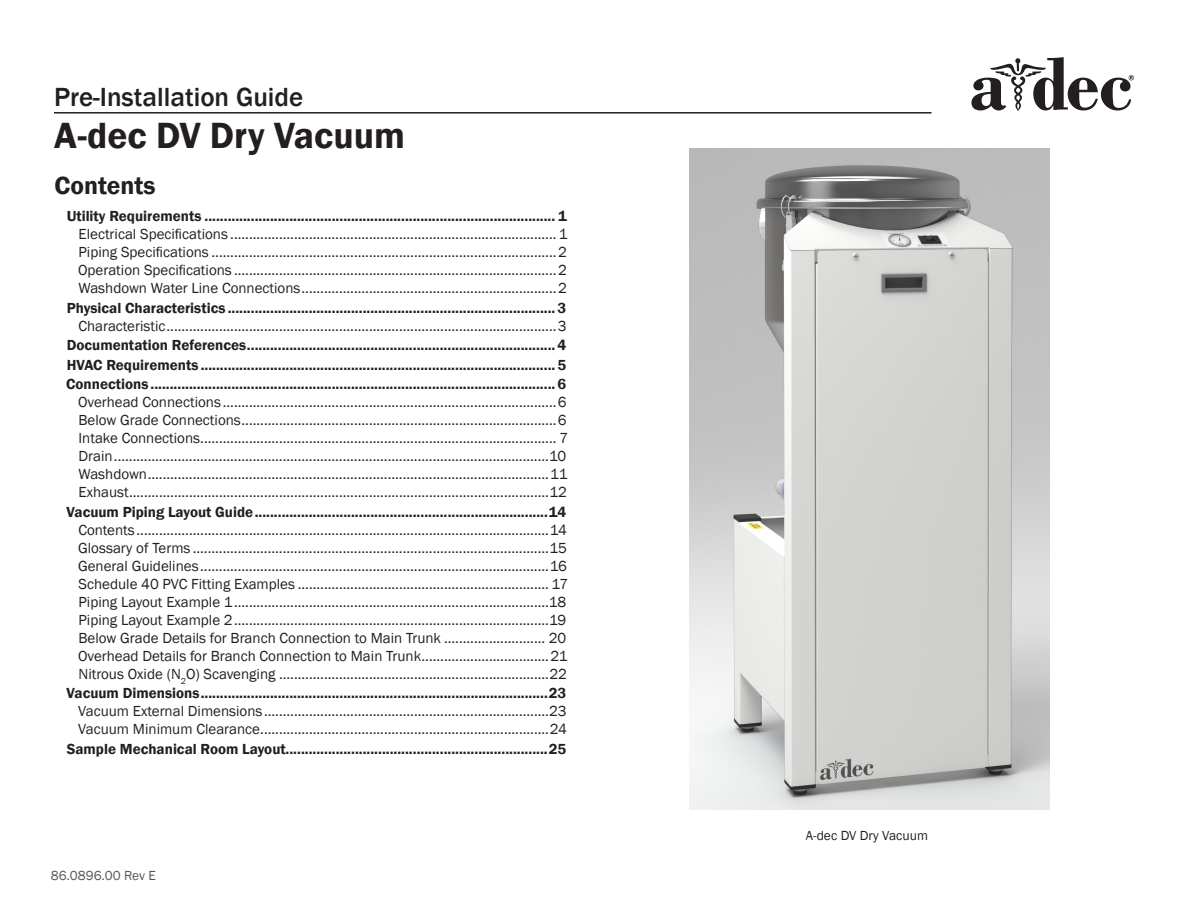
<style>
.page{position:relative;width:1188px;height:918px;background:#fff}
.page>*{position:absolute;margin:0;border:0;box-sizing:border-box;transform-origin:0 0}
.t1{font:600 37.5px "Franklin Gothic";color:#231f20}
.t2{font:500 27px "Franklin Gothic";color:#231f20}
.Heading_1{font:600 25.5px "Franklin Gothic";color:#231f20}
.t3{font:15px/18px "Franklin Gothic";color:#231f20}
.t4{font:600 15px "Franklin Gothic";color:#231f20}
.Callout{font:13.5px "Franklin Gothic";color:#231f20}
.t5{font:13.5px "Franklin Gothic";color:#57585a}
</style>
<div class="page">
<hr style="left:54px;top:112px;width:878px;height:2px;background:#231f20">
<svg style="left:971px;top:57px;width:163px;height:53px"></svg>
<img style="left:689px;top:148px;width:360px;height:662px">
<h2 class="t2" style="left:54px;top:80px;width:251px">Pre-Installation Guide</h2>
<h1 class="t1" style="left:54px;top:112px;width:352px">A-dec DV Dry Vacuum</h1>
<p class="Heading_1" style="left:54px;top:170px;width:103px">Contents</p>
<p class="t4" style="left:67px;top:207px;width:502px">Utility Requirements ........................................................................................... 1</p>
<p class="t3" style="left:79px;top:226px;width:491px">Electrical Specifications ....................................................................................... 1</p>
<p class="t3" style="left:79px;top:244px;width:490px">Piping Specifications ............................................................................................2</p>
<p class="t3" style="left:78px;top:262px;width:490px">Operation Specifications ......................................................................................2</p>
<p class="t3" style="left:78px;top:280px;width:490px">Washdown Water Line Connections....................................................................2</p>
<p class="t4" style="left:67px;top:299px;width:501px">Physical Characteristics .....................................................................................3</p>
<p class="t3" style="left:78px;top:317px;width:490px">Characteristic........................................................................................................3</p>
<p class="t4" style="left:67px;top:336px;width:501px">Documentation References................................................................................4</p>
<p class="t4" style="left:67px;top:356px;width:501px">HVAC Requirements ............................................................................................5</p>
<p class="t4" style="left:66px;top:375px;width:501px">Connections .........................................................................................................6</p>
<p class="t3" style="left:78px;top:394px;width:490px">Overhead Connections .........................................................................................6</p>
<p class="t3" style="left:79px;top:412px;width:489px">Below Grade Connections....................................................................................6</p>
<p class="t3" style="left:79px;top:430px;width:491px">Intake Connections............................................................................................... 7</p>
<p class="t3" style="left:79px;top:448px;width:489px">Drain....................................................................................................................10</p>
<p class="t3" style="left:78px;top:466px;width:491px">Washdown...........................................................................................................11</p>
<p class="t3" style="left:79px;top:484px;width:490px">Exhaust................................................................................................................12</p>
<p class="t4" style="left:67px;top:503px;width:501px">Vacuum Piping Layout Guide............................................................................14</p>
<p class="t3" style="left:78px;top:521px;width:490px">Contents..............................................................................................................14</p>
<p class="t3" style="left:78px;top:539px;width:490px">Glossary of Terms ...............................................................................................15<br>General Guidelines.............................................................................................16</p>
<p class="t3" style="left:79px;top:575px;width:491px">Schedule 40 PVC Fitting Examples ................................................................... 17</p>
<p class="t3" style="left:79px;top:593px;width:489px">Piping Layout Example 1....................................................................................18</p>
<p class="t3" style="left:79px;top:611px;width:489px">Piping Layout Example 2....................................................................................19</p>
<p class="t3" style="left:79px;top:629px;width:489px">Below Grade Details for Branch Connection to Main Trunk ........................... 20</p>
<p class="t3" style="left:78px;top:647px;width:491px">Overhead Details for Branch Connection to Main Trunk..................................21</p>
<p class="t3" style="left:79px;top:665px;width:490px">Nitrous Oxide (N<sub>2</sub>O) Scavenging ........................................................................22</p>
<p class="t4" style="left:67px;top:684px;width:501px">Vacuum Dimensions..........................................................................................23</p>
<p class="t3" style="left:78px;top:703px;width:490px">Vacuum External Dimensions............................................................................23</p>
<p class="t3" style="left:78px;top:721px;width:490px">Vacuum Minimum Clearance.............................................................................24</p>
<p class="t4" style="left:67px;top:740px;width:501px">Sample Mechanical Room Layout....................................................................25</p>
<p class="t5" style="left:51px;top:867px;width:107px">86.0896.00 Rev E</p>
<p class="Callout" style="left:806px;top:827px;width:124px">A-dec DV Dry Vacuum</p>
</div>
